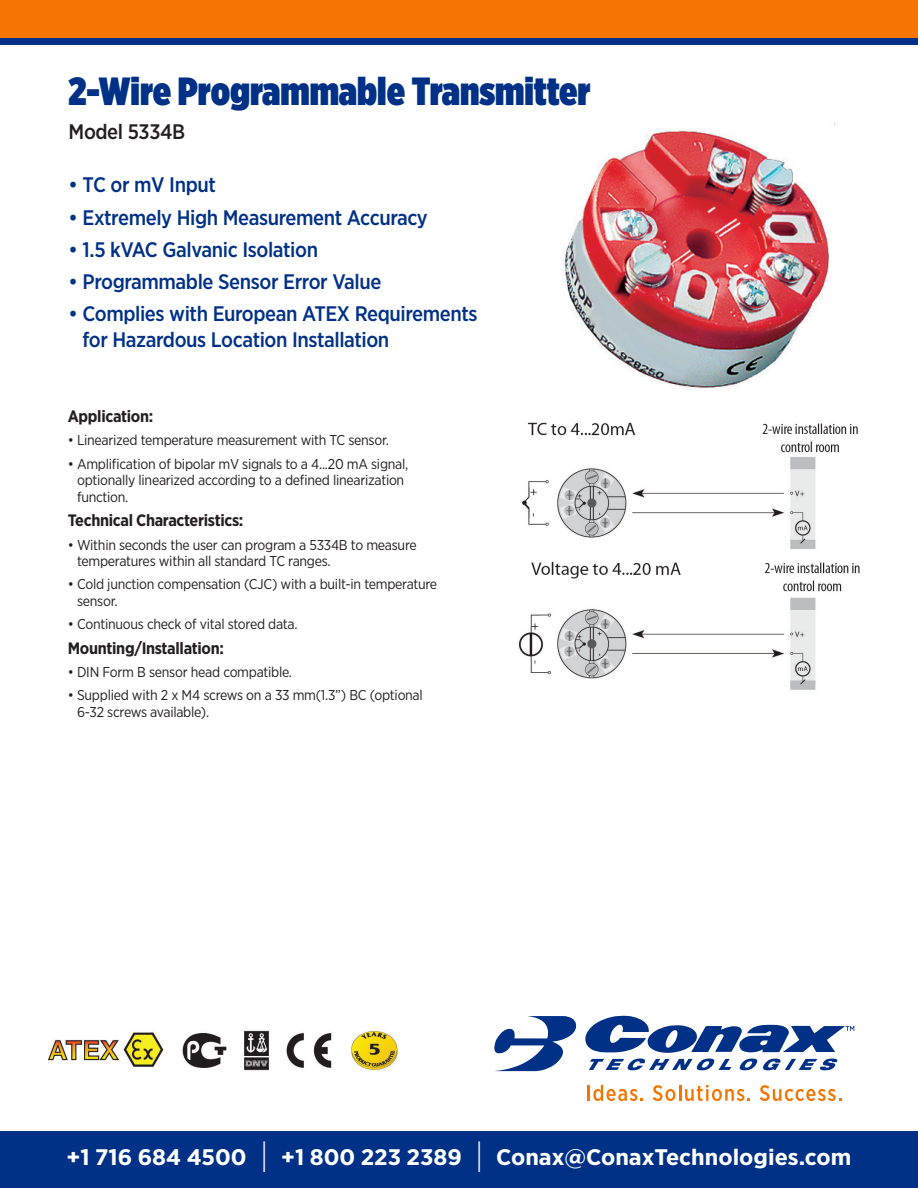
<style>
.page{position:relative;width:918px;height:1188px;background:#fff}
.page>*{position:absolute;margin:0;border:0;box-sizing:border-box;transform-origin:0 0}
.t1{font:900 39.3px "Gotham X Narrow";color:#003186}
.t2{font:700 22.5px "Gotham Narrow";color:#fff;scale:1.1 1}
.t3{font:500 21px/25.5px "Gotham Narrow";letter-spacing:-.02em;color:#003186}
.t4{font:500 21px "Gotham Narrow";letter-spacing:-.02em;color:#231f20}
.t5{font:700 16.5px "Gotham Narrow";letter-spacing:-.02em;color:#231f20}
.t6{font:14.25px/16.5px "Gotham Narrow";letter-spacing:-.02em;color:#231f20}
.s1{font-weight:400;font-size:33.75px}
</style>
<div class="page">
<img style="left:562px;top:122px;width:273px;height:267px">
<img style="left:519px;top:422px;width:341px;height:268px">
<img style="left:48px;top:1030px;width:350px;height:41px">
<div style="left:0;top:1132px;width:918px;height:56px;background:#003186"></div>
<div style="left:0;top:0;width:918px;height:45px;background:#f47600"></div>
<div style="left:0;top:38px;width:918px;height:7px;background:#003186"></div>
<svg style="left:494px;top:1016px;width:83px;height:55px"></svg>
<svg style="left:589px;top:1059px;width:142px;height:11px"></svg>
<svg style="left:739px;top:1059px;width:99px;height:11px"></svg>
<svg style="left:585px;top:1016px;width:269px;height:37px"></svg>
<hr style="left:587px;top:1085px;width:3px;height:16px;background:#f47600">
<svg style="left:593px;top:1085px;width:50px;height:16px"></svg>
<svg style="left:653px;top:1085px;width:97px;height:16px"></svg>
<svg style="left:760px;top:1085px;width:81px;height:16px"></svg>
<p class="t1" style="left:69px;top:66px;width:523px">2-Wire Programmable Transmitter</p>
<p class="t4" style="left:69px;top:118px;width:118px">Model 5334B</p>
<p class="t3" style="left:69px;top:172px;width:149px">• TC or mV Input</p>
<p class="t3" style="left:69px;top:204px;width:361px">• Extremely High Measurement Accuracy</p>
<p class="t3" style="left:69px;top:236px;width:251px">• 1.5 kVAC Galvanic Isolation</p>
<p class="t3" style="left:69px;top:269px;width:314px">• Programmable Sensor Error Value</p>
<p class="t3" style="left:83px;top:301px;width:396px;text-indent:-14px">• Complies with European ATEX Requirements for Hazardous Location Installation</p>
<p class="t5" style="left:68px;top:406px;width:87px">Application:</p>
<p class="t6" style="left:68px;top:432px;width:323px">• Linearized temperature measurement with TC sensor.</p>
<p class="t6" style="left:77px;top:455px;width:333px;text-indent:-9px">• Amplification of bipolar mV signals to a 4...20 mA signal, optionally linearized according to a defined linearization function.</p>
<p class="t5" style="left:68px;top:510px;width:177px">Technical Characteristics:</p>
<p class="t6" style="left:77px;top:536px;width:341px;text-indent:-9px">• Within seconds the user can program a 5334B to measure temperatures within all standard TC ranges.</p>
<p class="t6" style="left:77px;top:576px;width:362px;text-indent:-9px">• Cold junction compensation (CJC) with a built-in temperature sensor.</p>
<p class="t6" style="left:68px;top:616px;width:231px">• Continuous check of vital stored data.</p>
<p class="t5" style="left:68px;top:638px;width:158px">Mounting/Installation:</p>
<p class="t6" style="left:68px;top:664px;width:226px">• DIN Form B sensor head compatible.</p>
<p class="t6" style="left:77px;top:687px;width:347px;text-indent:-9px">• Supplied with 2 x M4 screws on a 33 mm(1.3”) BC (optional<br>6-32 screws available).</p>
<p class="t2" style="left:66px;top:1142px;width:715px">+1 716 684 4500 <span class="s1">|</span> +1 800 223 2389 <span class="s1">|</span> Conax@ConaxTechnologies.com</p>
</div>
